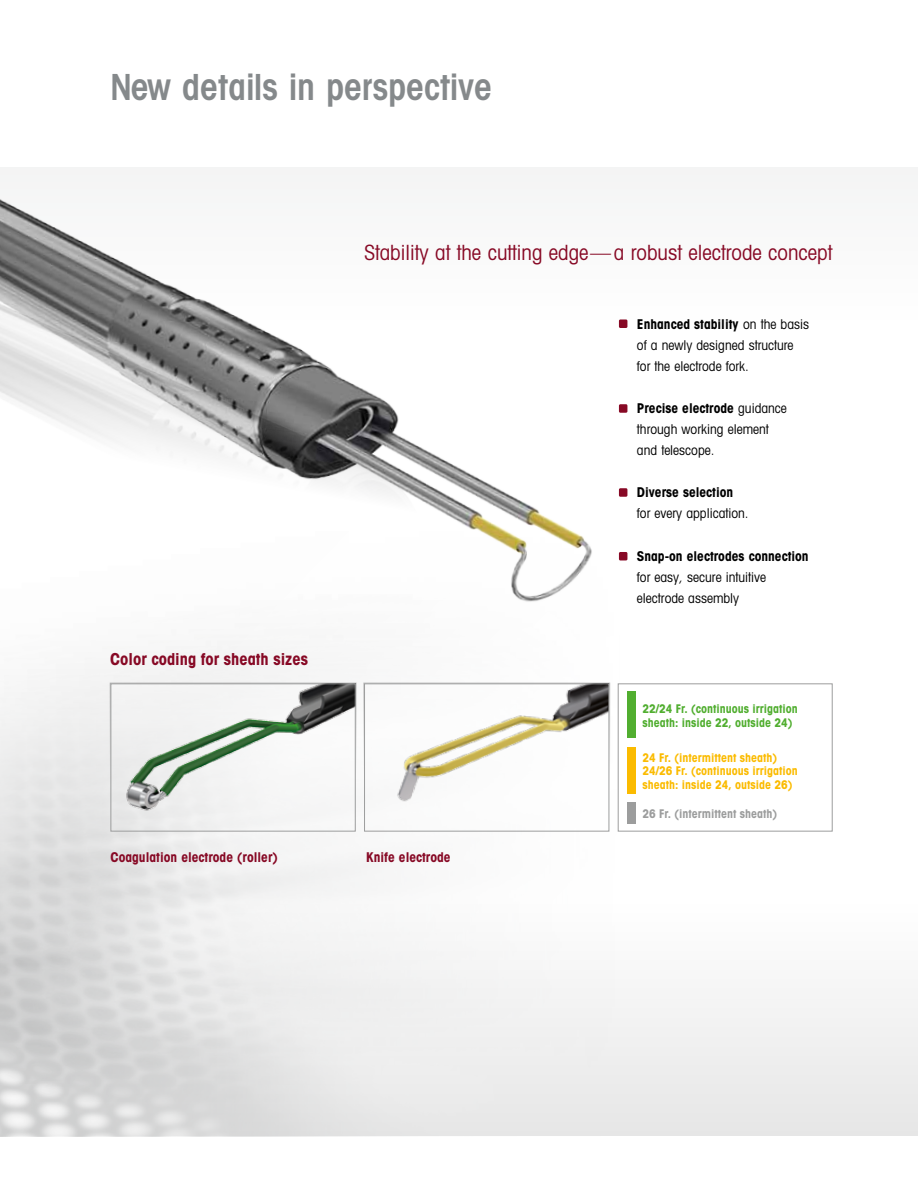
<style>
.page{position:relative;width:918px;height:1188px;background:#fff}
.page>*{position:absolute;margin:0;border:0;box-sizing:border-box;transform-origin:0 0}
.t1{font:600 condensed 36px "Avant Garde";color:#85898b}
.t2{font:condensed 21px "Avant Garde";color:#870925}
.t3{font:700 condensed 16.5px "Avant Garde";color:#870925}
.t4{font:condensed 13.5px/21px "Avant Garde";color:#000}
.t5{font:700 condensed 13.5px "Avant Garde";color:#000}
.t6{font:700 condensed 13.5px "Avant Garde";color:#870925}
.t7{font:700 condensed 12px/13.5px "Avant Garde";color:#fbbb00}
.t8{font:700 condensed 12px/13.5px "Avant Garde";color:#51ae30}
.t9{font:700 condensed 12px "Avant Garde";color:#9c9d9d}
.s1{font-weight:700}
</style>
<div class="page">
<div style="left:0;top:168px;width:918px;height:202px;background:#fbfbfb"></div>
<div style="left:618px;top:683px;width:215px;height:149px;background:#fff;border:1px solid #9c9d9d"></div>
<img style="left:366px;top:731px;width:202px;height:99px">
<div style="left:364px;top:683px;width:245px;height:149px;border:1px solid #9c9d9d"></div>
<img style="left:113px;top:731px;width:241px;height:99px">
<div style="left:111px;top:683px;width:245px;height:149px;border:1px solid #9c9d9d"></div>
<img style="left:0;top:167px;width:850px;height:564px">
<div style="left:627px;top:692px;width:8px;height:46px;background:#51ae30"></div>
<div style="left:627px;top:747px;width:8px;height:47px;background:#fbbb00"></div>
<div style="left:627px;top:802px;width:8px;height:21px;background:#9c9d9d"></div>
<div style="left:619px;top:319px;width:8px;height:9px;background:#870925;border-radius:2px"></div>
<div style="left:619px;top:404px;width:8px;height:9px;background:#870925;border-radius:2px"></div>
<div style="left:619px;top:488px;width:8px;height:9px;background:#870925;border-radius:2px"></div>
<div style="left:619px;top:552px;width:8px;height:8px;background:#870925;border-radius:2px"></div>
<h1 class="t1" style="left:110px;top:65px;width:384px">New details in perspective</h1>
<h2 class="t2" style="left:365px;top:239px;width:469px">Stability at the cutting edge—a robust electrode concept</h2>
<p class="t3" style="left:110px;top:648px;width:199px">Color coding for sheath sizes</p>
<p class="t6" style="left:110px;top:848px;width:169px">Coagulation electrode (roller)</p>
<p class="t6" style="left:366px;top:848px;width:86px">Knife electrode</p>
<p class="t4" style="left:637px;top:313px;width:174px"><span class="s1">Enhanced stability</span> on the basis of a newly designed structure for the electrode fork.</p>
<p class="t4" style="left:637px;top:397px;width:151px"><span class="s1">Precise electrode</span> guidance through working element and telescope.</p>
<p class="t5" style="left:637px;top:483px;width:98px">Diverse selection</p>
<p class="t4" style="left:637px;top:502px;width:113px">for every application.</p>
<p class="t5" style="left:637px;top:548px;width:173px">Snap-on electrodes connection</p>
<p class="t4" style="left:637px;top:567px;width:131px">for easy, secure intuitive electrode assembly</p>
<p class="t8" style="left:643px;top:702px;width:157px">22/24 Fr. (continuous irrigation sheath: inside 22, outside 24)</p>
<p class="t7" style="left:643px;top:750px;width:157px">24 Fr. (intermittent sheath)<br>24/26 Fr. (continuous irrigation sheath: inside 24, outside 26)</p>
<p class="t9" style="left:643px;top:806px;width:136px">26 Fr. (intermittent sheath)</p>
</div>
